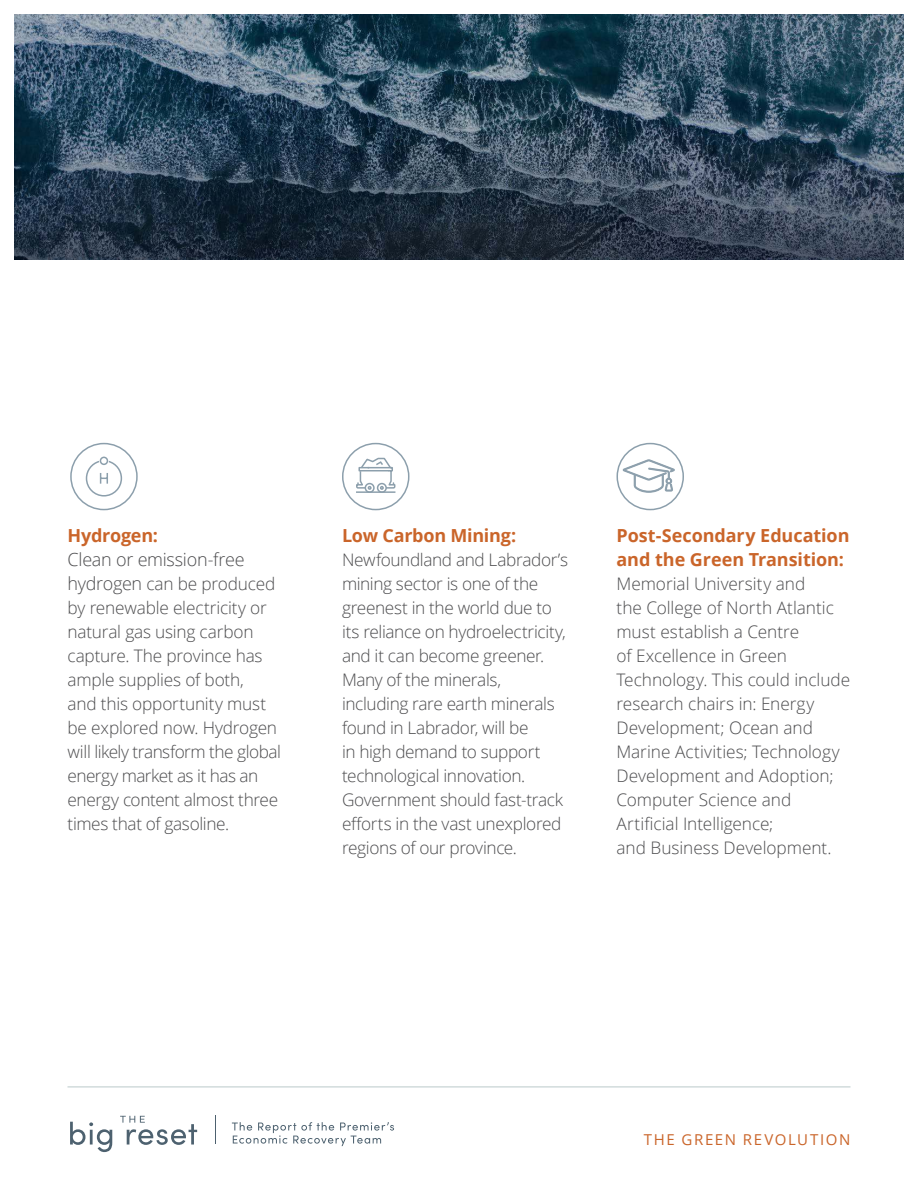
<style>
.page{position:relative;width:918px;height:1188px;background:#fff}
.page>*{position:absolute;margin:0;border:0;box-sizing:border-box;transform-origin:0 0}
.t1{font:700 18px/24px "Open Sans";letter-spacing:-.005em;color:#ca652a}
.t2{font:300 18px "Open Sans";letter-spacing:-.015em;color:#4c4c4e}
.t3{font:300 17.25px/24px "Open Sans";letter-spacing:-.015em;color:#4c4c4e}
.t4{font:15px "Open Sans";letter-spacing:.11em;color:#ca652a}
.s1{font-size:18px}
</style>
<div class="page">
<img style="left:14px;top:14px;width:890px;height:245px">
<svg style="left:70px;top:1122px;width:42px;height:30px"></svg>
<svg style="left:120px;top:1116px;width:77px;height:29px"></svg>
<svg style="left:215px;top:1116px;width:1px;height:28px"></svg>
<svg style="left:232px;top:1122px;width:162px;height:24px"></svg>
<hr style="left:68px;top:1086px;width:783px;height:2px;background:#d1dbdc">
<div style="left:70px;top:443px;width:68px;height:67px;border:2px solid #8c9fac;border-radius:50%"></div>
<div style="left:342px;top:443px;width:68px;height:67px;border:2px solid #8c9fac;border-radius:50%"></div>
<svg style="left:85px;top:456px;width:38px;height:41px"></svg>
<hr style="left:357px;top:491px;width:38px;height:2px;background:#8c9fac">
<div style="left:365px;top:483px;width:10px;height:10px;border:2px solid #8c9fac;border-radius:50%"></div>
<div style="left:377px;top:483px;width:10px;height:10px;border:2px solid #8c9fac;border-radius:50%"></div>
<svg style="left:356px;top:457px;width:40px;height:33px"></svg>
<svg style="left:623px;top:459px;width:52px;height:34px"></svg>
<div style="left:617px;top:443px;width:67px;height:67px;border:2px solid #8c9fac;border-radius:50%"></div>
<p class="t1" style="left:68px;top:526px;width:92px">Hydrogen:</p>
<p class="t2" style="left:68px;top:553px;width:179px">Clean or emission-free</p>
<p class="t3" style="left:68px;top:574px;width:215px"><span class="s1">hydrogen</span> can be produced by renewable electricity or natural gas using carbon capture. The province has ample supplies of both,<br>and this opportunity must be explored now. Hydrogen will likely transform the global energy market as it has an energy content almost three times that of gasoline.</p>
<p class="t1" style="left:342px;top:526px;width:176px">Low Carbon Mining:</p>
<p class="t3" style="left:342px;top:550px;width:228px">Newfoundland and Labrador’s mining sector is one of the greenest in the world due to its reliance on hydroelectricity, and it can become greener.<br>Many of the minerals, including rare earth minerals found in Labrador, will be<br>in high demand to support technological innovation.<br>Government should fast-track efforts in the vast unexplored regions of our province.</p>
<p class="t1" style="left:616px;top:526px;width:235px">Post-Secondary Education and the Green Transition:</p>
<p class="t3" style="left:616px;top:574px;width:235px">Memorial University and<br>the College of North Atlantic must establish a Centre<br>of Excellence in Green<br>Technology. This could include research chairs in: Energy<br>Development; Ocean and<br>Marine Activities; Technology<br>Development and Adoption;<br>Computer Science and<br>Artificial Intelligence;<br>and Business Development.</p>
<p class="t4" style="left:644px;top:1131px;width:208px">THE GREEN REVOLUTION</p>
</div>
